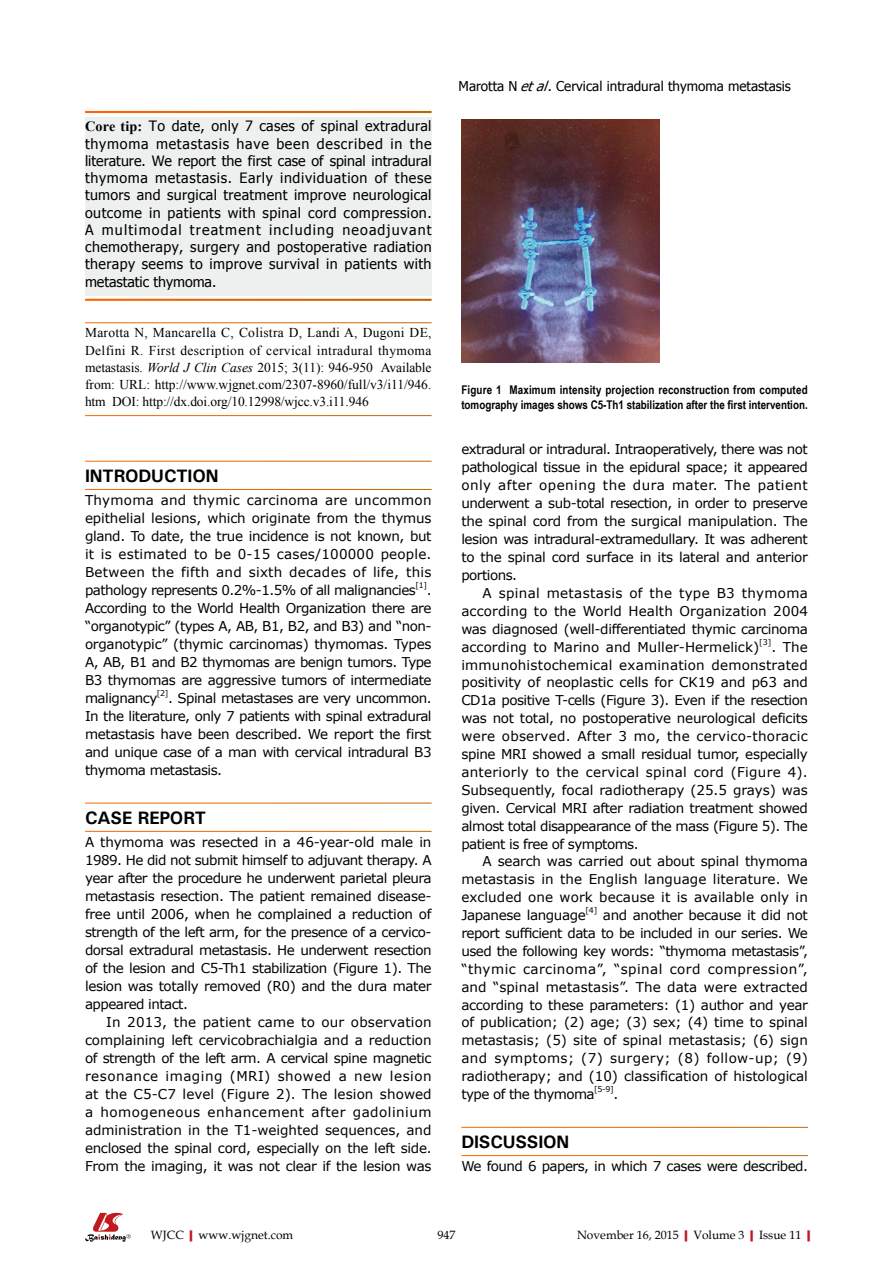
<style>
.page{position:relative;width:893px;height:1263px;background:#fff}
.page>*{position:absolute;margin:0;border:0;box-sizing:border-box;transform-origin:0 0}
.t1{font:700 18px "Univers";letter-spacing:-.01em;color:#000}
.t2{font:14.25px/17.2px "Tahoma";letter-spacing:.025em;color:#000;text-align:justify}
.t3{font:13.5px/18px "Verdana";letter-spacing:-.035em;color:#000;text-align:justify}
.t4{font:13.5px/17.2px "Times New Roman";letter-spacing:-.01em;color:#000;text-align:justify}
.t5{font:13.5px "Tahoma";color:#000}
.t6{font:700 12px/15px "Arial Narrow";color:#000}
.t7{font:12px "Book Antiqua";color:#000}
.t8{font:7.8px "Verdana";color:#000}
.s1{font-family:"Times New Roman";font-weight:700}
.s2{font-style:italic}
.s3{font-weight:700;color:#c01920}
</style>
<div class="page">
<div style="left:85px;top:117px;width:347px;height:179px;background:#eeefef"></div>
<svg style="left:85px;top:1213px;width:46px;height:29px"></svg>
<img style="left:461px;top:119px;width:199px;height:243px">
<p class="t2" style="left:85px;top:117px;width:348px"><span class="s1">Core tip:</span> To date, only 7 cases of spinal extradural thymoma metastasis have been described in the literature. We report the first case of spinal intradural thymoma metastasis. Early individuation of these tumors and surgical treatment improve neurological outcome in patients with spinal cord compression.<br>A multimodal treatment including neoadjuvant chemotherapy, surgery and postoperative radiation therapy seems to improve survival in patients with metastatic thymoma.</p>
<p class="t4" style="left:85px;top:324px;width:348px">Marotta N, Mancarella C, Colistra D, Landi A, Dugoni DE, Delfini R. First description of cervical intradural thymoma metastasis. <span class="s2">World J Clin Cases</span> 2015; 3(11): 946-950 Available from: URL: http://www.wjgnet.com/2307-8960/full/v3/i11/946. htm DOI: http://dx.doi.org/10.12998/wjcc.v3.i11.946</p>
<h1 class="t1" style="left:85px;top:464px;width:135px">INTRODUCTION</h1>
<p class="t3" style="left:85px;top:491px;width:348px">Thymoma and thymic carcinoma are uncommon epithelial lesions, which originate from the thymus gland. To date, the true incidence is not known, but it is estimated to be 0-15 cases/100000 people.<br>Between the fifth and sixth decades of life, this pathology represents 0.2%-1.5% of all malignancies</p>
<p class="t8" style="left:415px;top:580px;width:13px">[1]</p>
<p class="t3" style="left:85px;top:581px;width:348px;text-indent:342px">.<br>According to the World Health Organization there are “organotypic” (types A, AB, B1, B2, and B3) and “non&shy;organotypic” (thymic carcinomas) thymomas. Types A, AB, B1 and B2 thymomas are benign tumors. Type B3 thymomas are aggressive tumors of intermediate malignancy</p>
<p class="t8" style="left:157px;top:688px;width:13px">[2]</p>
<p class="t3" style="left:85px;top:689px;width:348px;text-indent:83px">. Spinal metastases are very uncommon.<br>In the literature, only 7 patients with spinal extradural metastasis have been described. We report the first and unique case of a man with cervical intradural B3 thymoma metastasis.</p>
<h1 class="t1" style="left:85px;top:806px;width:123px">CASE REPORT</h1>
<p class="t3" style="left:85px;top:833px;width:348px">A thymoma was resected in a 46-year-old male in 1989. He did not submit himself to adjuvant therapy. A year after the procedure he underwent parietal pleura metastasis resection. The patient remained disease&shy;free until 2006, when he complained a reduction of strength of the left arm, for the presence of a cervico&shy;dorsal extradural metastasis. He underwent resection of the lesion and C5-Th1 stabilization (Figure 1). The lesion was totally removed (R0) and the dura mater appeared intact.</p>
<p class="t3" style="left:85px;top:1013px;width:348px;text-indent:21px">In 2013, the patient came to our observation complaining left cervicobrachialgia and a reduction of strength of the left arm. A cervical spine magnetic resonance imaging (MRI) showed a new lesion at the C5-C7 level (Figure 2). The lesion showed a homogeneous enhancement after gadolinium administration in the T1-weighted sequences, and enclosed the spinal cord, especially on the left side.<br>From the imaging, it was not clear if the lesion was</p>
<p class="t5" style="left:459px;top:77px;width:334px">Marotta N <span class="s2">etal</span>. Cervical intradural thymoma metastasis</p>
<p class="t6" style="left:461px;top:381px;width:348px">Figure 1 Maximum intensity projection reconstruction from computed tomography images shows C5-Th1 stabilization after the first intervention.</p>
<p class="t3" style="left:461px;top:440px;width:348px">extradural or intradural. Intraoperatively, there was not pathological tissue in the epidural space; it appeared only after opening the dura mater. The patient underwent a sub-total resection, in order to preserve the spinal cord from the surgical manipulation. The lesion was intradural-extramedullary. It was adherent to the spinal cord surface in its lateral and anterior portions.</p>
<p class="t3" style="left:461px;top:584px;width:348px;text-indent:21px">A spinal metastasis of the type B3 thymoma according to the World Health Organization 2004 was diagnosed (well-differentiated thymic carcinoma according to Marino and Muller-Hermelick)</p>
<p class="t8" style="left:759px;top:637px;width:14px">[3]</p>
<p class="t3" style="left:461px;top:638px;width:348px;text-indent:310px">. The immunohistochemical examination demonstrated positivity of neoplastic cells for CK19 and p63 and CD1a positive T-cells (Figure 3). Even if the resection was not total, no postoperative neurological deficits were observed. After 3 mo, the cervico-thoracic spine MRI showed a small residual tumor, especially anteriorly to the cervical spinal cord (Figure 4).<br>Subsequently, focal radiotherapy (25.5 grays) was given. Cervical MRI after radiation treatment showed almost total disappearance of the mass (Figure 5). The patient is free of symptoms.</p>
<p class="t3" style="left:461px;top:852px;width:348px;text-indent:21px">A search was carried out about spinal thymoma metastasis in the English language literature. We excluded one work because it is available only in Japanese language</p>
<p class="t8" style="left:585px;top:905px;width:13px">[4]</p>
<p class="t3" style="left:461px;top:906px;width:348px;text-indent:142px">and another because it did not report sufficient data to be included in our series. We used the following key words: “thymoma metastasis”, “thymic carcinoma”, “spinal cord compression”, and “spinal metastasis”. The data were extracted according to these parameters: (1) author and year of publication; (2) age; (3) sex; (4) time to spinal metastasis; (5) site of spinal metastasis; (6) sign and symptoms; (7) surgery; (8) follow-up; (9) radiotherapy; and (10) classification of histological type of the thymoma</p>
<p class="t8" style="left:594px;top:1084px;width:21px">[5-9]</p>
<p class="t3" style="left:613px;top:1085px;width:6px">.</p>
<h1 class="t1" style="left:461px;top:1130px;width:110px">DISCUSSION</h1>
<p class="t3" style="left:461px;top:1157px;width:348px">We found 6 papers, in which 7 cases were described.</p>
<p class="t7" style="left:151px;top:1226px;width:144px">WJCC<span class="s3">|</span>www.wjgnet.com</p>
<p class="t7" style="left:437px;top:1226px;width:19px">947</p>
<p class="t7" style="left:577px;top:1226px;width:240px">November 16, 2015<span class="s3">|</span>Volume 3<span class="s3">|</span>Issue 11<span class="s3">|</span></p>
</div>
